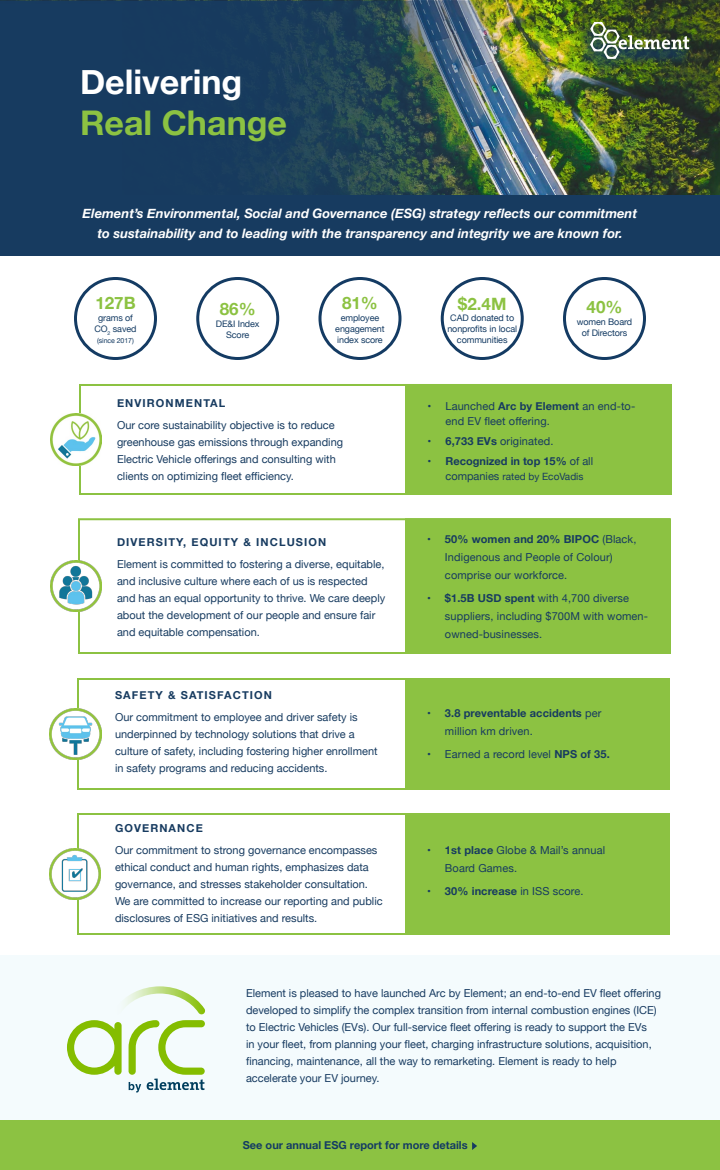
<style>
.page{position:relative;width:720px;height:1170px;background:#fff}
.page>*{position:absolute;margin:0;border:0;box-sizing:border-box;transform-origin:0 0}
.t1{font:700 34px "Helvetica Neue";color:#fff}
.t2{font:700 34px "Helvetica Neue";color:#8cc242}
.t3{font:700 17px "Helvetica Neue";color:#8cc242}
.t4{font:italic 700 13px/20px "Helvetica Neue";color:#fff;text-align:center}
.t5{font:11px/17px "Helvetica Neue";color:#173b60}
.t6{font:11px/17px "Helvetica Neue";color:#173b61}
.t7{font:700 11px "Helvetica Neue";letter-spacing:.1em;color:#173b60}
.t8{font:700 11px/18px "Helvetica Neue";letter-spacing:.01em;color:#173b60}
.t9{font:700 11px "Helvetica Neue";color:#143b63}
.t10{font:700 11px "Helvetica Neue";color:#173b60}
.t11{font:10px "Helvetica Neue";color:#173b60}
.t12{font:9px/10.8px "Helvetica Neue";letter-spacing:-.01em;color:#143b63;text-align:center}
.t13{font:7px "Helvetica Neue";letter-spacing:-.01em;color:#143b63}
.s1{font-weight:700}
.s2{font-weight:400}
.s3{font-size:11px}
</style>
<div class="page">
<img style="left:0;top:0;width:720px;height:195px">
<div style="left:0;top:955px;width:720px;height:165px;background:#f4fbfd"></div>
<div style="left:0;top:195px;width:720px;height:61px;background:#173b60"></div>
<svg style="left:67px;top:986px;width:139px;height:106px"></svg>
<div style="left:577px;top:21px;width:117px;height:57px;background:#143b63;opacity:.8"></div>
<img style="left:590px;top:22px;width:99px;height:37px">
<div style="left:0;top:1120px;width:720px;height:50px;background:#8cc242"></div>
<svg style="left:472px;top:1142px;width:5px;height:8px"></svg>
<div style="left:79px;top:384px;width:593px;height:111px;border:2px solid #8cc242"></div>
<img style="left:50px;top:414px;width:51px;height:51px">
<div style="left:405px;top:384px;width:266px;height:111px;background:#8cc242"></div>
<div style="left:78px;top:518px;width:593px;height:136px;border:2px solid #8cc242"></div>
<div style="left:405px;top:518px;width:265px;height:136px;background:#8cc242;border:2px solid #8cc242"></div>
<img style="left:50px;top:560px;width:51px;height:52px">
<div style="left:77px;top:813px;width:593px;height:122px;border:2px solid #8cc242"></div>
<div style="left:405px;top:813px;width:264px;height:121px;background:#8cc242"></div>
<img style="left:49px;top:848px;width:51px;height:52px">
<div style="left:77px;top:678px;width:593px;height:112px;border:2px solid #8cc242"></div>
<div style="left:405px;top:678px;width:264px;height:111px;background:#8cc242"></div>
<img style="left:50px;top:708px;width:51px;height:52px">
<div style="left:318px;top:277px;width:84px;height:83px;border:3px solid #143b63;border-radius:50%"></div>
<div style="left:441px;top:277px;width:83px;height:83px;border:3px solid #143b63;border-radius:50%"></div>
<div style="left:74px;top:277px;width:83px;height:83px;border:3px solid #143b63;border-radius:50%"></div>
<div style="left:196px;top:277px;width:83px;height:83px;border:3px solid #143b63;border-radius:50%"></div>
<div style="left:563px;top:277px;width:83px;height:83px;border:3px solid #143b63;border-radius:50%"></div>
<h1 class="t1" style="left:80px;top:55px;width:164px">Delivering</h1>
<h1 class="t2" style="left:80px;top:96px;width:209px">Real Change</h1>
<p class="t4" style="left:83px;top:204px;width:556px">Element’s Environmental, Social and Governance (ESG) strategy reflects our commitment to sustainability and to leading with the transparency and integrity we are known for.</p>
<h2 class="t3" style="left:95px;top:290px;width:42px">127B</h2>
<p class="t12" style="left:94px;top:313px;width:44px">grams of<br>CO<sub>2</sub> saved</p>
<p class="t13" style="left:97px;top:335px;width:38px">(since 2017)</p>
<h2 class="t3" style="left:220px;top:296px;width:37px">86%</h2>
<p class="t12" style="left:216px;top:319px;width:45px">DE&amp;I Index<br>Score</p>
<h2 class="t3" style="left:342px;top:290px;width:37px">81%</h2>
<p class="t12" style="left:335px;top:313px;width:51px">employee engagement index score</p>
<p class="t7" style="left:117px;top:395px;width:110px">ENVIRONMENTAL</p>
<p class="t5" style="left:117px;top:417px;width:228px">Our core sustainability objective is to reduce greenhouse gas emissions through expanding Electric Vehicle offerings and consulting with clients on optimizing fleet efficiency.</p>
<p class="t7" style="left:117px;top:533px;width:211px">DIVERSITY, EQUITY &amp; INCLUSION</p>
<p class="t5" style="left:117px;top:556px;width:270px">Element is committed to fostering a diverse, equitable, and inclusive culture where each of us is respected and has an equal opportunity to thrive. We care deeply about the development of our people and ensure fair and equitable compensation.</p>
<h2 class="t3" style="left:458px;top:290px;width:50px">$2.4M</h2>
<p class="t12" style="left:447px;top:313px;width:71px">CAD donated to nonprofits in local communities</p>
<h2 class="t3" style="left:587px;top:293px;width:37px">40%</h2>
<p class="t12" style="left:577px;top:317px;width:57px">women Board of Directors</p>
<p class="t5" style="left:445px;top:399px;width:191px;line-height:15px;text-indent:-18px">• Launched <span class="s1">Arc by Element</span> an end-to&shy;end EV fleet offering.</p>
<p class="t5" style="left:427px;top:433px;width:127px"><span class="s1">• 6,733 EVs</span> originated.</p>
<p class="t10" style="left:427px;top:452px;width:167px">• Recognized in top 15% <span class="s2">of all</span></p>
<p class="t11" style="left:445px;top:469px;width:139px"><span class="s3">companies</span> rated by EcoVadis</p>
<p class="t5" style="left:445px;top:531px;width:193px;line-height:18px;text-indent:-18px"><span class="s1">• 50% women and 20% BIPOC</span> (Black,<br>Indigenous and People of Colour) comprise our workforce.</p>
<p class="t5" style="left:445px;top:590px;width:205px;line-height:18px;text-indent:-18px"><span class="s1">• $1.5B USD spent</span> with 4,700 diverse suppliers, including $700M with women&shy;owned-businesses.</p>
<p class="t7" style="left:115px;top:686px;width:159px">SAFETY &amp; SATISFACTION</p>
<p class="t5" style="left:115px;top:709px;width:264px">Our commitment to employee and driver safety is underpinned by technology solutions that drive a culture of safety, including fostering higher enrollment in safety programs and reducing accidents.</p>
<p class="t8" style="left:445px;top:704px;width:158px;text-indent:-18px">• 3.8 preventable accidents <span class="s2">per million km driven.</span></p>
<p class="t5" style="left:427px;top:746px;width:184px">• Earned a record level <span class="s1">NPS of 35.</span></p>
<p class="t7" style="left:115px;top:820px;width:89px">GOVERNANCE</p>
<p class="t5" style="left:115px;top:843px;width:269px">Our commitment to strong governance encompasses ethical conduct and human rights, emphasizes data governance, and stresses stakeholder consultation.<br>We are committed to increase our reporting and public disclosures of ESG initiatives and results.</p>
<p class="t5" style="left:445px;top:842px;width:162px;line-height:18px;text-indent:-18px"><span class="s1">• 1st place</span> Globe &amp; Mail’s annual<br>Board Games.</p>
<p class="t8" style="left:427px;top:883px;width:158px">• 30% increase <span class="s2">in ISS score.</span></p>
<p class="t6" style="left:246px;top:985px;width:417px">Element is pleased to have launched Arc by Element; an end-to-end EV fleet offering developed to simplify the complex transition from internal combustion engines (ICE) to Electric Vehicles (EVs). Our full-service fleet offering is ready to support the EVs<br>in your fleet, from planning your fleet, charging infrastructure solutions, acquisition, financing, maintenance, all the way to remarketing. Element is ready to help accelerate your EV journey.</p>
<p class="t9" style="left:243px;top:1137px;width:226px">See our annual ESG report for more details</p>
</div>
